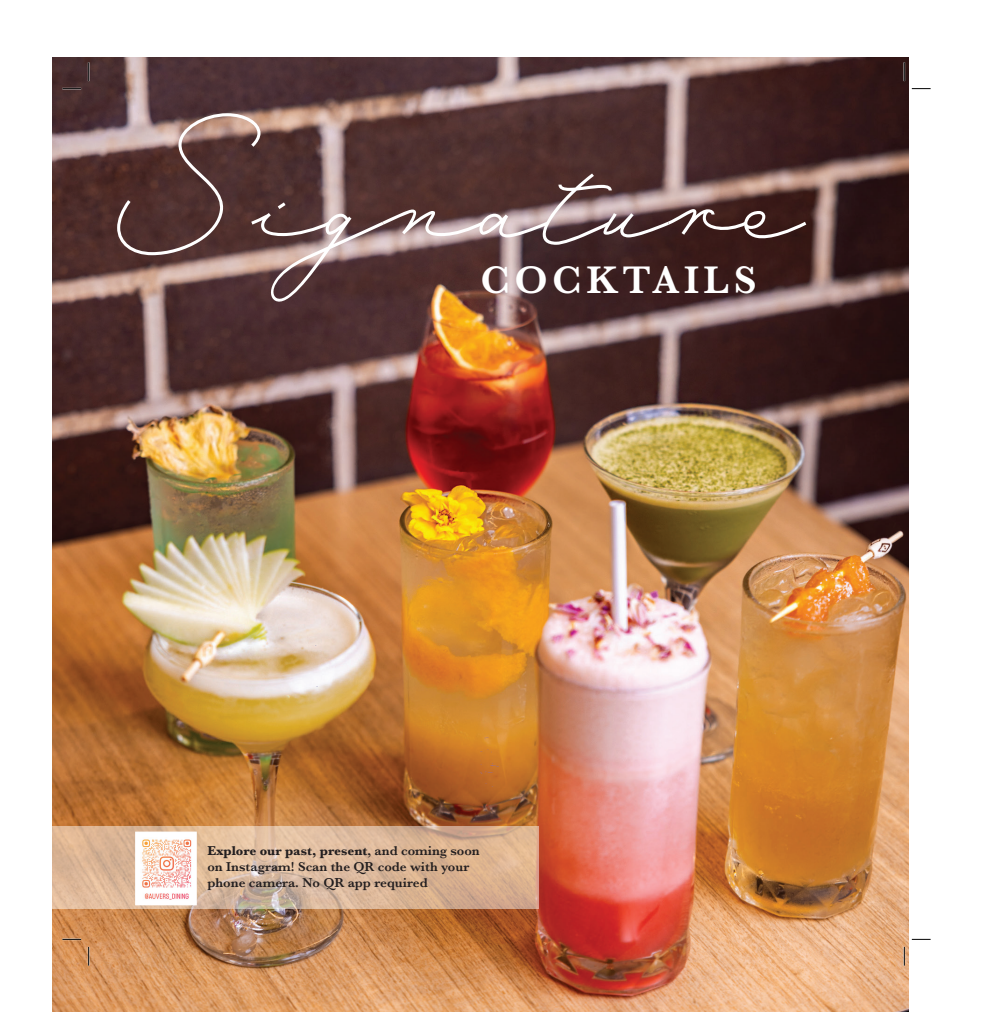
<style>
.page{position:relative;width:993px;height:1028px;background:#fff}
.page>*{position:absolute;margin:0;border:0;box-sizing:border-box;transform-origin:0 0}
.t1{font:118.62px "Mina";letter-spacing:-.015em;color:#fff}
.t2{font:600 40px "Baskerville";letter-spacing:.11em;color:#fff}
.t3{font:600 13.38px/16px "Baskerville";color:#231f20}
.s1{font-weight:700}
</style>
<div class="page">
<img style="left:53px;top:57px;width:854px;height:954px">
<svg style="left:480px;top:749px;width:12px;height:3px"></svg>
<svg style="left:485px;top:783px;width:8px;height:4px"></svg>
<svg style="left:479px;top:760px;width:19px;height:14px"></svg>
<svg style="left:52px;top:826px;width:487px;height:83px;background:#dab699"></svg>
<img style="left:135px;top:831px;width:62px;height:74px">
<svg style="left:62px;top:88px;width:19px;height:1px"></svg>
<svg style="left:911px;top:88px;width:19px;height:1px"></svg>
<svg style="left:62px;top:938px;width:19px;height:2px"></svg>
<svg style="left:911px;top:938px;width:19px;height:2px"></svg>
<svg style="left:88px;top:62px;width:1px;height:19px"></svg>
<svg style="left:88px;top:946px;width:1px;height:19px"></svg>
<svg style="left:903px;top:62px;width:1px;height:19px"></svg>
<svg style="left:903px;top:946px;width:1px;height:19px"></svg>
<h1 class="t1" style="left:107px;top:123px;width:699px">Signature</h1>
<h2 class="t2" style="left:480px;top:252px;width:278px">COCKTAILS</h2>
<p class="t3" style="left:207px;top:843px;width:274px"><span class="s1">Explore our past, present</span>, and coming soon on Instagram! Scan the QR code with your phone camera. No QR app required</p>
</div>
